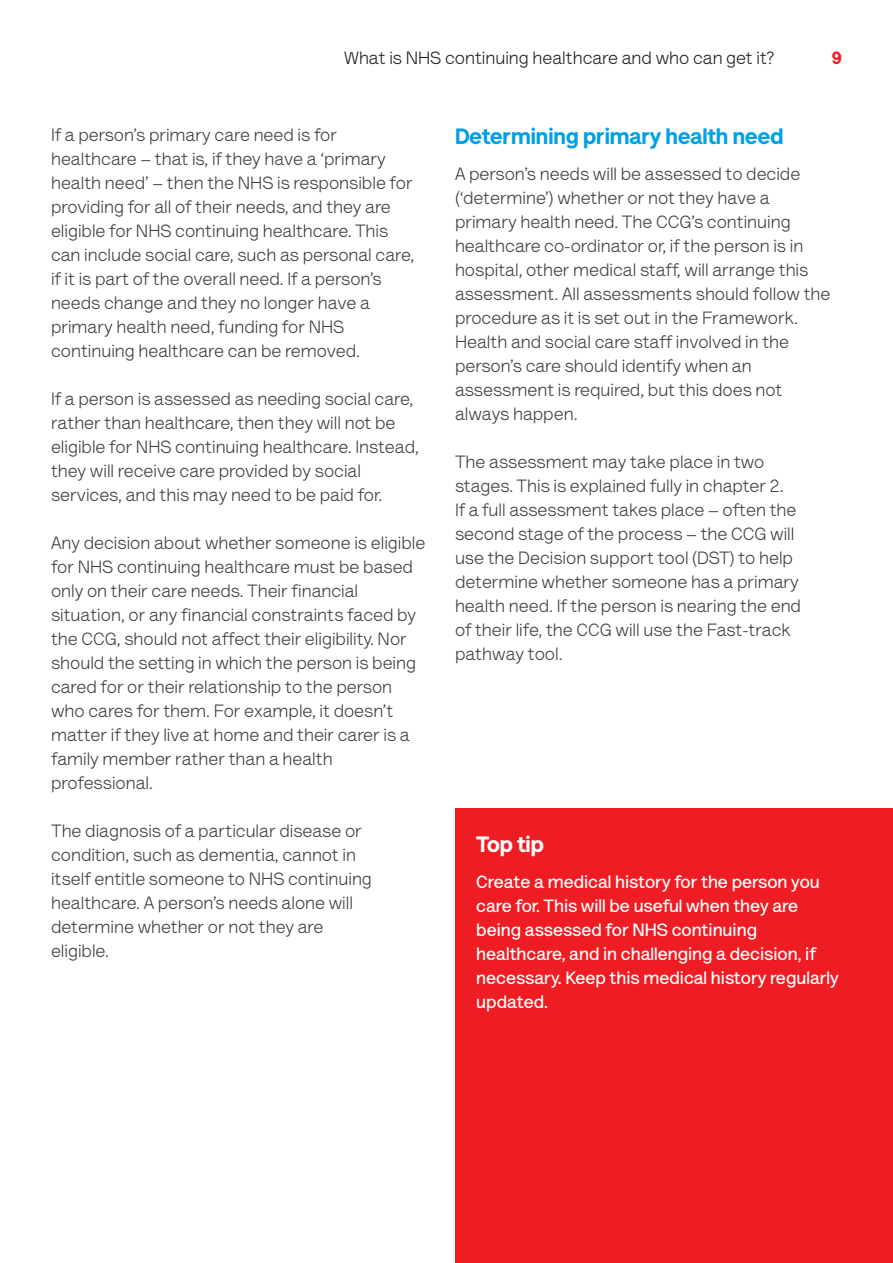
<style>
.page{position:relative;width:893px;height:1263px;background:#fff}
.page>*{position:absolute;margin:0;border:0;box-sizing:border-box;transform-origin:0 0}
.t1{font:900 22.5px "AS Lettera Text";color:#00a1e4}
.t2{font:900 22.5px "AS Lettera Text";color:#fff}
.t3{font:18px/24px "AS Lettera Text";color:#3e3e3f}
.t4{font:700 18px/24px "AS Lettera Text";color:#fff}
.t5{font:18px "AS Lettera Text";color:#231f20}
.t6{font:900 18px "AS Lettera Text";color:#ee1d23}
</style>
<div class="page">
<div style="left:455px;top:808px;width:438px;height:455px;background:#ee1d23"></div>
<p class="t5" style="left:344px;top:52px;width:432px">What is NHS continuing healthcare and who can get it?</p>
<p class="t6" style="left:832px;top:52px;width:12px">9</p>
<p class="t3" style="left:51px;top:124px;width:365px">If a person’s primary care need is for healthcare – that is, if they have a ‘primary health need’ – then the NHS is responsible for providing for all of their needs, and they are eligible for NHS continuing healthcare. This can include social care, such as personal care, if it is part of the overall need. If a person’s needs change and they no longer have a primary health need, funding for NHS continuing healthcare can be removed.</p>
<p class="t3" style="left:51px;top:388px;width:369px">If a person is assessed as needing social care, rather than healthcare, then they will not be eligible for NHS continuing healthcare. Instead, they will receive care provided by social services, and this may need to be paid for.</p>
<p class="t3" style="left:51px;top:532px;width:376px">Any decision about whether someone is eligible for NHS continuing healthcare must be based only on their care needs. Their financial situation, or any financial constraints faced by the CCG, should not affect their eligibility. Nor should the setting in which the person is being cared for or their relationship to the person who cares for them. For example, it doesn’t matter if they live at home and their carer is a family member rather than a health professional.</p>
<p class="t3" style="left:51px;top:820px;width:322px">The diagnosis of a particular disease or condition, such as dementia, cannot in itself entitle someone to NHS continuing healthcare. A person’s needs alone will determine whether or not they are eligible.</p>
<p class="t1" style="left:455px;top:128px;width:330px">Determining primary health need</p>
<p class="t3" style="left:455px;top:163px;width:377px">A person’s needs will be assessed to decide (‘determine’) whether or not they have a primary health need. The CCG’s continuing healthcare co-ordinator or, if the person is in hospital, other medical staff, will arrange this assessment. All assessments should follow the procedure as it is set out in the Framework.<br>Health and social care staff involved in the person’s care should identify when an assessment is required, but this does not always happen.</p>
<p class="t3" style="left:455px;top:451px;width:348px">The assessment may take place in two stages. This is explained fully in chapter 2.<br>If a full assessment takes place – often the second stage of the process – the CCG will use the Decision support tool (DST) to help determine whether someone has a primary health need. If the person is nearing the end of their life, the CCG will use the Fast-track pathway tool.</p>
<p class="t2" style="left:476px;top:836px;width:69px">Top tip</p>
<p class="t4" style="left:476px;top:871px;width:364px">Create a medical history for the person you care for. This will be useful when they are being assessed for NHS continuing healthcare, and in challenging a decision, if necessary. Keep this medical history regularly updated.</p>
</div>
